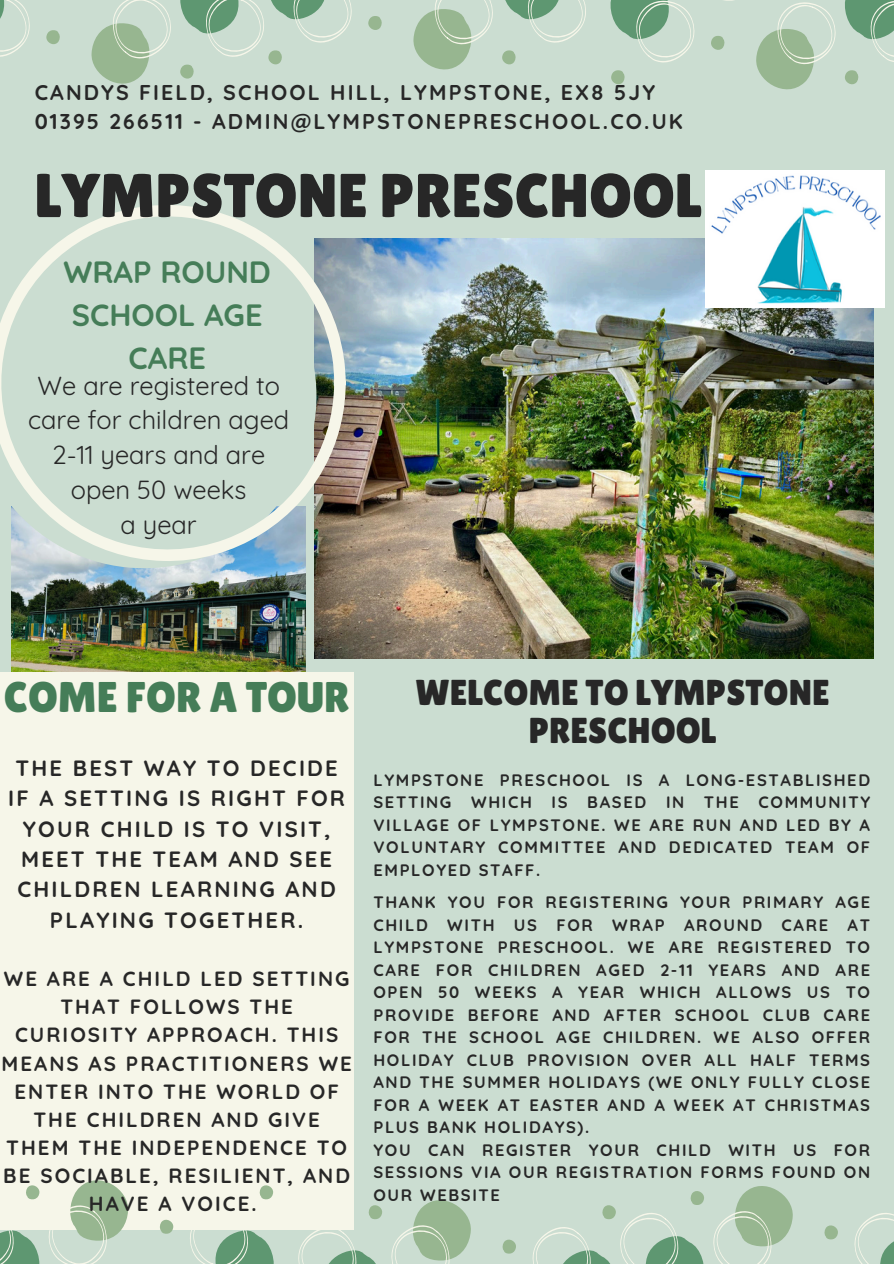
<style>
.page{position:relative;width:894px;height:1264px;background:#fff}
.page>*{position:absolute;margin:0;border:0;box-sizing:border-box;transform-origin:0 0}
.t1{font:61.8px "Lilita One";color:#272727}
.t2{font:42.9px "Lilita One";color:#457d58}
.t3{font:36px/38.2px "Lilita One";color:#272727;text-align:center}
.t4{font:700 30.75px/42.8px "Quicksand";color:#457d58;text-align:center}
.t5{font:25.5px/34.8px "Quicksand";color:#272727;text-align:center}
.t6{font:700 22.05px/30.3px "Quicksand";letter-spacing:.1em;color:#272727;text-align:center}
.t7{font:700 21.3px/29.2px "Quicksand";letter-spacing:.1em;color:#272727}
.t8{font:700 20.55px/28.2px "Quicksand";letter-spacing:.1em;color:#272727;text-align:center}
.t9{font:700 16.5px/22.5px "Quicksand";letter-spacing:.1em;color:#272727;text-align:justify}
</style>
<div class="page">
<div style="left:0;top:0;width:893px;height:1263px;background:#cbddd1"></div>
<img style="left:12px;top:568px;width:294px;height:104px">
<div style="left:0;top:672px;width:353px;height:557px;background:#f6f6e9"></div>
<svg style="left:0;top:0;width:30px;height:57px"></svg>
<svg style="left:46px;top:30px;width:14px;height:14px"></svg>
<svg style="left:91px;top:0;width:80px;height:84px"></svg>
<svg style="left:180px;top:0;width:172px;height:79px"></svg>
<svg style="left:368px;top:16px;width:14px;height:14px"></svg>
<svg style="left:502px;top:50px;width:14px;height:15px"></svg>
<svg style="left:413px;top:0;width:80px;height:69px"></svg>
<svg style="left:505px;top:0;width:81px;height:43px"></svg>
<svg style="left:845px;top:70px;width:13px;height:15px"></svg>
<svg style="left:610px;top:0;width:225px;height:89px"></svg>
<svg style="left:845px;top:0;width:48px;height:62px"></svg>
<svg style="left:854px;top:1213px;width:39px;height:50px"></svg>
<svg style="left:824px;top:1225px;width:14px;height:14px"></svg>
<svg style="left:532px;top:1186px;width:261px;height:77px"></svg>
<svg style="left:502px;top:1239px;width:14px;height:14px"></svg>
<svg style="left:368px;top:1205px;width:14px;height:14px"></svg>
<svg style="left:391px;top:1200px;width:80px;height:63px"></svg>
<svg style="left:297px;top:1226px;width:78px;height:37px"></svg>
<svg style="left:259px;top:1185px;width:14px;height:14px"></svg>
<svg style="left:189px;top:1229px;width:86px;height:34px"></svg>
<svg style="left:159px;top:1219px;width:14px;height:15px"></svg>
<svg style="left:0;top:1180px;width:129px;height:83px"></svg>
<img style="left:314px;top:239px;width:559px;height:419px">
<svg style="left:11px;top:561px;width:305px;height:7px"></svg>
<svg style="left:0;top:205px;width:345px;height:356px"></svg>
<img style="left:705px;top:170px;width:179px;height:137px">
<p class="t7" style="left:35px;top:77px;width:649px">CANDYS FIELD, SCHOOL HILL, LYMPSTONE, EX8 5JY<br>01395 266511 - ADMIN@LYMPSTONEPRESCHOOL.CO.UK</p>
<p class="t1" style="left:35px;top:160px;width:668px">LYMPSTONE PRESCHOOL</p>
<p class="t4" style="left:64px;top:250px;width:209px">WRAP ROUND<br>SCHOOL AGE<br>CARE</p>
<p class="t5" style="left:28px;top:367px;width:262px">We are registered to care for children aged<br>2-11 years and are open 50 weeks<br>a year</p>
<p class="t2" style="left:4px;top:672px;width:347px">COME FOR A TOUR</p>
<h6 class="t6" style="left:8px;top:752px;width:338px">THE BEST WAY TO DECIDE<br>IF A SETTING IS RIGHT FOR<br>YOUR CHILD IS TO VISIT,<br>MEET THE TEAM AND SEE<br>CHILDREN LEARNING AND<br>PLAYING TOGETHER.</h6>
<h1 class="t8" style="left:2px;top:964px;width:352px">WE ARE A CHILD LED SETTING<br>THAT FOLLOWS THE<br>CURIOSITY APPROACH. THIS<br>MEANS AS PRACTITIONERS WE<br>ENTER INTO THE WORLD OF<br>THE CHILDREN AND GIVE<br>THEM THE INDEPENDENCE TO<br>BE SOCIABLE, RESILIENT, AND<br>HAVE A VOICE.</h1>
<p class="t3" style="left:415px;top:673px;width:415px">WELCOME TO LYMPSTONE<br>PRESCHOOL</p>
<p class="t9" style="left:373px;top:768px;width:498px">LYMPSTONE PRESCHOOL IS A LONG-ESTABLISHED SETTING WHICH IS BASED IN THE COMMUNITY VILLAGE OF LYMPSTONE. WE ARE RUN AND LED BY A VOLUNTARY COMMITTEE AND DEDICATED TEAM OF EMPLOYED STAFF.</p>
<h4 class="t9" style="left:373px;top:890px;width:498px">THANK YOU FOR REGISTERING YOUR PRIMARY AGE CHILD WITH US FOR WRAP AROUND CARE AT LYMPSTONE PRESCHOOL. WE ARE REGISTERED TO CARE FOR CHILDREN AGED 2-11 YEARS AND ARE OPEN 50 WEEKS A YEAR WHICH ALLOWS US TO PROVIDE BEFORE AND AFTER SCHOOL CLUB CARE FOR THE SCHOOL AGE CHILDREN. WE ALSO OFFER HOLIDAY CLUB PROVISION OVER ALL HALF TERMS AND THE SUMMER HOLIDAYS (WE ONLY FULLY CLOSE FOR A WEEK AT EASTER AND A WEEK AT CHRISTMAS PLUS BANK HOLIDAYS).</h4>
<h5 class="t9" style="left:373px;top:1138px;width:498px">YOU CAN REGISTER YOUR CHILD WITH US FOR SESSIONS VIA OUR REGISTRATION FORMS FOUND ON OUR WEBSITE</h5>
</div>
